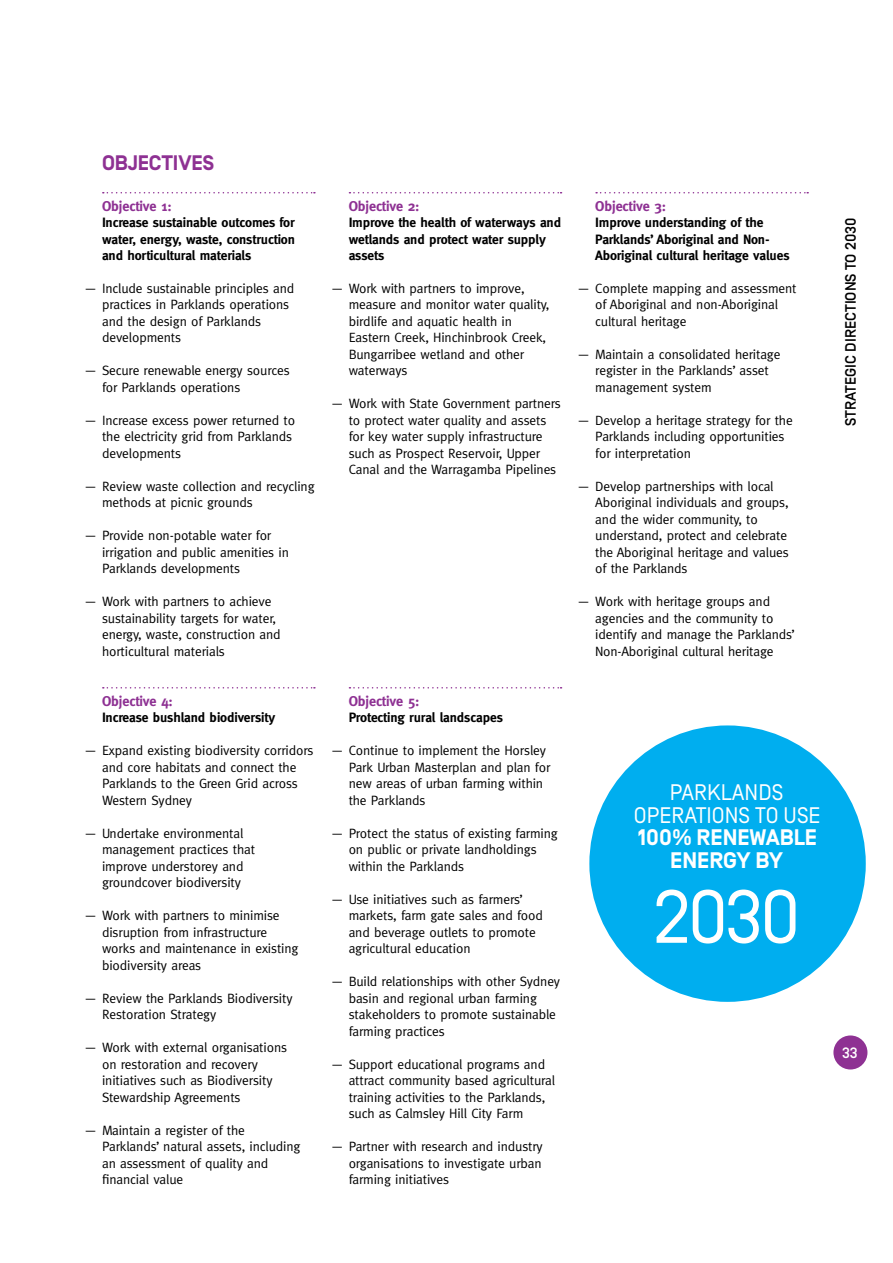
<style>
.page{position:relative;width:893px;height:1263px;background:#fff}
.page>*{position:absolute;margin:0;border:0;box-sizing:border-box;transform-origin:0 0}
.t1{font:75px "Simplon BP Regular";color:#fff}
.t2{font:22.5px/22.5px "Simplon BP Regular";color:#fff;text-align:center}
.t3{font:700 22.5px/22.5px "Simplon BP";color:#fff;text-align:center}
.t4{font:700 21px "Simplon BP";color:#8e3193}
.t5{font:500 15px "Simplon BP";color:#000}
.t6{font:500 15px "Simplon BP";color:#fff}
.t7{font:700 14.25px "Meta";letter-spacing:-.01em;color:#8e3193}
.t8{font:13.5px/16.5px "Meta";letter-spacing:-.01em;color:#000}
.t9{font:700 13.5px/16.5px "Meta";letter-spacing:-.01em;color:#000}
.s1{font-family:"Simplon BP Regular"}
</style>
<div class="page">
<div style="left:589px;top:725px;width:277px;height:277px;background:#00aeef;border-radius:50%"></div>
<div style="left:833px;top:1035px;width:34px;height:34px;background:#8e3193;border-radius:50%"></div>
<svg style="left:103px;top:192px;width:212px;height:1px"></svg>
<svg style="left:349px;top:192px;width:213px;height:1px"></svg>
<svg style="left:596px;top:192px;width:212px;height:1px"></svg>
<svg style="left:103px;top:687px;width:212px;height:1px"></svg>
<svg style="left:349px;top:687px;width:213px;height:1px"></svg>
<h3 class="t4" style="left:102px;top:151px;width:114px">OBJECTIVES</h3>
<p class="t7" style="left:102px;top:197px;width:71px">Objective 1:</p>
<p class="t9" style="left:102px;top:214px;width:194px;text-align:justify">Increase sustainable outcomes for water, energy, waste, construction and horticultural materials</p>
<p class="t8" style="left:102px;top:280px;width:194px;text-indent:-17px"><span class="s1">—</span> Include sustainable principles and practices in Parklands operations and the design of Parklands developments</p>
<p class="t8" style="left:102px;top:362px;width:189px;text-indent:-17px"><span class="s1">—</span> Secure renewable energy sources for Parklands operations</p>
<p class="t8" style="left:102px;top:412px;width:195px;text-indent:-17px"><span class="s1">—</span> Increase excess power returned to the electricity grid from Parklands developments</p>
<p class="t8" style="left:102px;top:478px;width:214px;text-indent:-17px"><span class="s1">—</span> Review waste collection and recycling methods at picnic grounds</p>
<p class="t8" style="left:102px;top:527px;width:188px;text-indent:-17px"><span class="s1">—</span> Provide non-potable water for irrigation and public amenities in<br>Parklands developments</p>
<p class="t8" style="left:102px;top:593px;width:180px;text-indent:-17px"><span class="s1">—</span> Work with partners to achieve sustainability targets for water, energy, waste, construction and horticultural materials</p>
<p class="t7" style="left:102px;top:692px;width:72px">Objective 4:</p>
<p class="t9" style="left:102px;top:709px;width:175px">Increase bushland biodiversity</p>
<p class="t8" style="left:102px;top:742px;width:213px;text-indent:-17px"><span class="s1">—</span> Expand existing biodiversity corridors and core habitats and connect the<br>Parklands to the Green Grid across<br>Western Sydney</p>
<p class="t8" style="left:102px;top:824px;width:155px;text-indent:-17px"><span class="s1">—</span> Undertake environmental management practices that improve understorey and groundcover biodiversity</p>
<p class="t8" style="left:102px;top:907px;width:198px;text-indent:-17px"><span class="s1">—</span> Work with partners to minimise disruption from infrastructure works and maintenance in existing biodiversity areas</p>
<p class="t8" style="left:102px;top:989px;width:192px;text-indent:-17px"><span class="s1">—</span> Review the Parklands Biodiversity<br>Restoration Strategy</p>
<p class="t8" style="left:102px;top:1039px;width:187px;text-indent:-17px"><span class="s1">—</span> Work with external organisations on restoration and recovery initiatives such as Biodiversity<br>Stewardship Agreements</p>
<p class="t8" style="left:102px;top:1121px;width:200px;text-indent:-17px"><span class="s1">—</span> Maintain a register of the<br>Parklands’ natural assets, including an assessment of quality and financial value</p>
<p class="t7" style="left:349px;top:197px;width:72px">Objective 2:</p>
<p class="t9" style="left:349px;top:214px;width:214px">Improve the health of waterways and wetlands and protect water supply assets</p>
<p class="t8" style="left:349px;top:280px;width:202px;text-indent:-17px"><span class="s1">—</span> Work with partners to improve, measure and monitor water quality, birdlife and aquatic health in<br>Eastern Creek, Hinchinbrook Creek,<br>Bungarribee wetland and other waterways</p>
<p class="t8" style="left:349px;top:395px;width:214px;text-indent:-17px"><span class="s1">—</span> Work with State Government partners to protect water quality and assets for key water supply infrastructure such as Prospect Reservoir, Upper Canal and the Warragamba Pipelines</p>
<p class="t7" style="left:349px;top:692px;width:72px">Objective 5:</p>
<p class="t9" style="left:349px;top:709px;width:156px">Protecting rural landscapes</p>
<p class="t8" style="left:349px;top:742px;width:203px;text-indent:-17px"><span class="s1">—</span> Continue to implement the Horsley<br>Park Urban Masterplan and plan for new areas of urban farming within the Parklands</p>
<p class="t8" style="left:349px;top:824px;width:211px;text-indent:-17px"><span class="s1">—</span> Protect the status of existing farming on public or private landholdings within the Parklands</p>
<p class="t8" style="left:349px;top:890px;width:196px;text-indent:-17px"><span class="s1">—</span> Use initiatives such as farmers’ markets, farm gate sales and food and beverage outlets to promote agricultural education</p>
<p class="t8" style="left:349px;top:973px;width:213px;text-indent:-17px"><span class="s1">—</span> Build relationships with other Sydney basin and regional urban farming stakeholders to promote sustainable farming practices</p>
<p class="t8" style="left:349px;top:1055px;width:208px;text-indent:-17px"><span class="s1">—</span> Support educational programs and attract community based agricultural training activities to the Parklands, such as Calmsley Hill City Farm</p>
<p class="t8" style="left:349px;top:1138px;width:196px;text-align:justify;text-indent:-17px"><span class="s1">—</span> Partner with research and industry organisations to investigate urban farming initiatives</p>
<p class="t7" style="left:595px;top:197px;width:72px">Objective 3:</p>
<p class="t9" style="left:595px;top:214px;width:196px">Improve understanding of the<br>Parklands’ Aboriginal and Non-<br>Aboriginal cultural heritage values</p>
<p class="t8" style="left:595px;top:280px;width:203px;text-indent:-17px"><span class="s1">—</span> Complete mapping and assessment of Aboriginal and non-Aboriginal cultural heritage</p>
<p class="t8" style="left:595px;top:346px;width:187px;text-indent:-17px"><span class="s1">—</span> Maintain a consolidated heritage register in the Parklands’ asset management system</p>
<p class="t8" style="left:595px;top:412px;width:199px;text-indent:-17px"><span class="s1">—</span> Develop a heritage strategy for the<br>Parklands including opportunities for interpretation</p>
<p class="t8" style="left:595px;top:478px;width:195px;text-indent:-17px"><span class="s1">—</span> Develop partnerships with local<br>Aboriginal individuals and groups, and the wider community, to understand, protect and celebrate the Aboriginal heritage and values of the Parklands</p>
<p class="t8" style="left:595px;top:593px;width:201px;text-indent:-17px"><span class="s1">—</span> Work with heritage groups and agencies and the community to identify and manage the Parklands’<br>Non-Aboriginal cultural heritage</p>
<h2 class="t2" style="left:634px;top:781px;width:188px">PARKLANDS<br>OPERATIONS TO USE</h2>
<h2 class="t3" style="left:638px;top:827px;width:181px">100% RENEWABLE<br>ENERGY BY</h2>
<h1 class="t1" style="left:653px;top:873px;width:150px">2030</h1>
<p class="t5" style="left:842px;top:426px;width:211px;rotate:-90deg">STRATEGIC DIRECTIONS TO 2030</p>
<p class="t6" style="left:842px;top:1044px;width:17px">33</p>
</div>
